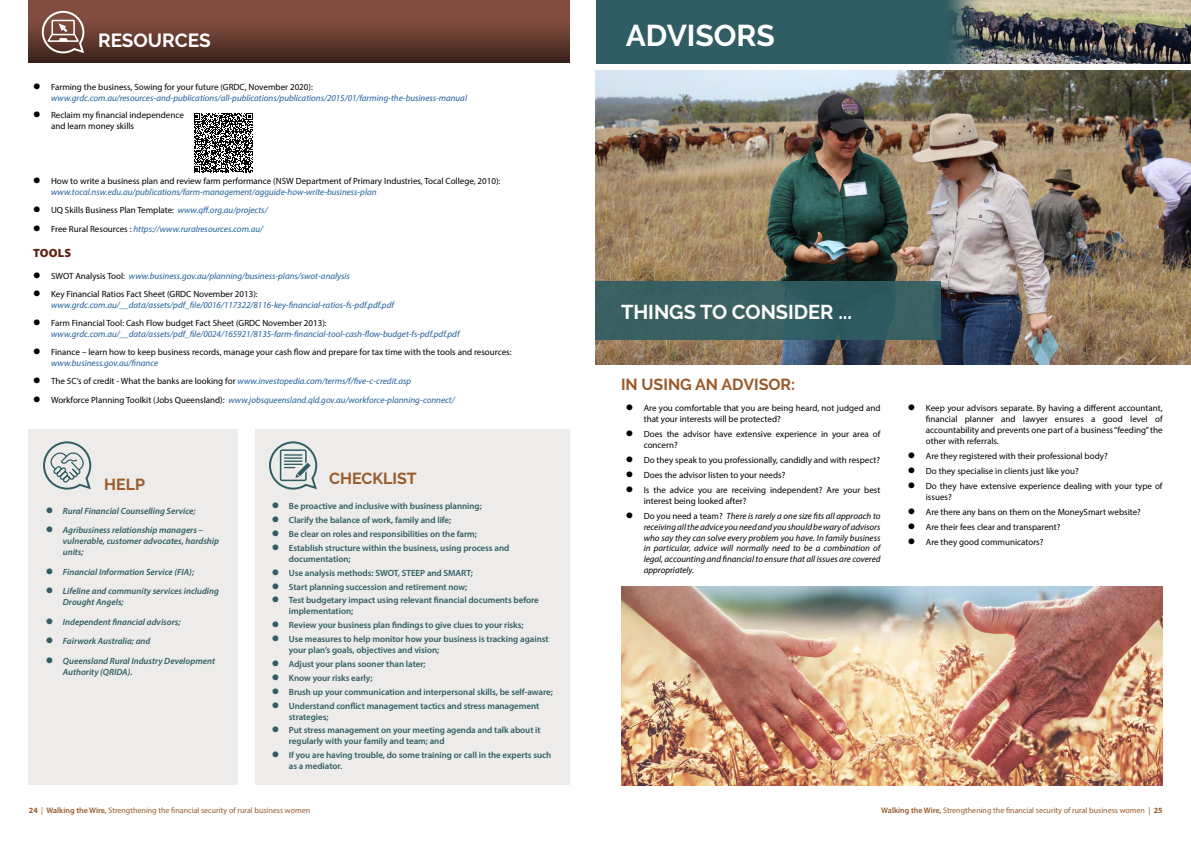
<style>
.page{position:relative;width:1191px;height:842px;background:#fff}
.page>*{position:absolute;margin:0;border:0;box-sizing:border-box;transform-origin:0 0}
.Heading_1{font:700 30px "Raleway";color:#fff}
.Heading_1-2{font:700 20px "Raleway";color:#fff}
.Heading_-_Steps__b{font:700 19px "Raleway";color:#fff}
.Heading_1-3{font:700 16px "Raleway";color:#9a5a2b}
.Heading_-_Steps__b-2{font:700 16px "Raleway";color:#9a5a2b}
.Bullets_2{font:900 12px "Myriad Pro";letter-spacing:.02em;color:#5f2414}
.t1{font:9px/10.8px "Myriad Pro";color:#000}
.t2{font:600 9px/11px "Myriad Pro";letter-spacing:-.005em;color:#2f5d63}
.t3{font:italic 9px/11px "Myriad Pro";color:#215e9e}
.t4{font:italic 600 9px/11px "Myriad Pro";color:#2f5d63}
.t5{font:italic 9px/10.8px "Myriad Pro";color:#000;text-align:justify}
.t6{font:8px "Myriad Pro";color:#9a5a2b}
.s1{font-style:normal;color:#000}
.s2{font-style:italic;color:#215e9e}
.s3{font-style:normal}
.s4{font-weight:700}
.s5{font-weight:600}
</style>
<div class="page">
<img style="left:595px;top:71px;width:596px;height:293px">
<div style="left:595px;top:281px;width:346px;height:58px;background:linear-gradient(to right,#3b6162,#315b61)"></div>
<img style="left:621px;top:587px;width:541px;height:198px">
<div style="left:596px;top:0;width:595px;height:64px;background:#2f5d63"></div>
<img style="left:949px;top:0;width:242px;height:64px">
<div style="left:255px;top:429px;width:315px;height:356px;background:#edecea"></div>
<svg style="left:269px;top:441px;width:49px;height:49px"></svg>
<div style="left:28px;top:429px;width:210px;height:356px;background:#edecea"></div>
<svg style="left:43px;top:441px;width:49px;height:49px"></svg>
<div style="left:28px;top:0;width:542px;height:62px;background:#824d3e"></div>
<div style="left:28px;top:18px;width:542px;height:44px;background:linear-gradient(to bottom,#875041,#3c231c)"></div>
<svg style="left:41px;top:10px;width:45px;height:45px"></svg>
<svg style="left:194px;top:113px;width:59px;height:60px"></svg>
<p class="Heading_-_Steps__b" style="left:98px;top:30px;width:114px">RESOURCES</p>
<p class="t3" style="left:51px;top:82px;width:417px"><span class="s1">Farming the business, Sowing for your future (GRDC, November 2020): </span>www.grdc.com.au/resources-and-publications/all-publications/publications/2015/01/farming-the-business-manual</p>
<p class="t1" style="left:51px;top:109px;width:134px">Reclaim my financial independence and learn money skills</p>
<p class="t1" style="left:51px;top:176px;width:451px">How to write a business plan and review farm performance (NSW Department of Primary Industries, Tocal College, 2010): <span class="s2">www.tocal.nsw.edu.au/publications/farm-management/agguide-how-write-business-plan</span></p>
<p class="t1" style="left:51px;top:205px;width:218px">UQ Skills Business Plan Template: <span class="s2">www.qff.org.au/projects/</span></p>
<p class="t3" style="left:51px;top:223px;width:214px"><span class="s1">Free Rural Resources :</span> https://www.ruralresources.com.au/</p>
<p class="Bullets_2" style="left:33px;top:245px;width:40px">TOOLS</p>
<p class="t3" style="left:51px;top:270px;width:300px"><span class="s1">SWOT Analysis Tool:</span> www.business.gov.au/planning/business-plans/swot-analysis</p>
<p class="t3" style="left:51px;top:288px;width:344px"><span class="s1">Key Financial Ratios Fact Sheet (GRDC November 2013): </span>www.grdc.com.au/__data/assets/pdf_file/0016/117322/8116-key-financial-ratios-fs-pdf.pdf.pdf</p>
<p class="t3" style="left:51px;top:318px;width:410px"><span class="s1">Farm Financial Tool: Cash Flow budget Fact Sheet (GRDC November 2013): </span>www.grdc.com.au/__data/assets/pdf_file/0024/165921/8135-farm-financial-tool-cash-flow-budget-fs-pdf.pdf.pdf</p>
<p class="t1" style="left:51px;top:347px;width:462px">Finance – learn how to keep business records, manage your cash flow and prepare for tax time with the tools and resources: <span class="s2">www.business.gov.au/finance</span></p>
<p class="t3" style="left:51px;top:376px;width:362px"><span class="s1">The 5C’s of credit - What the banks are looking for</span> www.investopedia.com/terms/f/five-c-credit.asp</p>
<p class="t3" style="left:51px;top:394px;width:405px"><span class="s1">Workforce Planning Toolkit (Jobs Queensland):</span> www.jobsqueensland.qld.gov.au/workforce-planning-connect/</p>
<p class="Heading_-_Steps__b-2" style="left:104px;top:475px;width:42px">HELP</p>
<p class="t4" style="left:63px;top:505px;width:134px">Rural Financial Counselling Service;</p>
<p class="t4" style="left:63px;top:524px;width:158px">Agribusiness relationship managers – vulnerable, customer advocates, hardship units;</p>
<p class="t4" style="left:63px;top:566px;width:133px">Financial Information Service (FIA);</p>
<p class="t4" style="left:63px;top:585px;width:158px">Lifeline and community services including<br>Drought Angels;</p>
<p class="t4" style="left:63px;top:616px;width:119px">Independent financial advisors;</p>
<p class="t4" style="left:63px;top:635px;width:89px">Fairwork Australia; and</p>
<p class="t4" style="left:63px;top:655px;width:154px">Queensland Rural Industry Development<br>Authority (QRIDA).</p>
<p class="Heading_-_Steps__b-2" style="left:329px;top:469px;width:89px">CHECKLIST</p>
<p class="t2" style="left:289px;top:501px;width:194px">Be proactive and inclusive with business planning;</p>
<p class="t2" style="left:289px;top:514px;width:164px">Clarify the balance of work, family and life;</p>
<p class="t2" style="left:289px;top:528px;width:190px">Be clear on roles and responsibilities on the farm;</p>
<p class="t2" style="left:289px;top:542px;width:222px">Establish structure within the business, using process and documentation;</p>
<p class="t2" style="left:289px;top:567px;width:186px">Use analysis methods: SWOT, STEEP and SMART;</p>
<p class="t2" style="left:289px;top:581px;width:180px">Start planning succession and retirement now;</p>
<p class="t2" style="left:289px;top:595px;width:251px">Test budgetary impact using relevant financial documents before implementation;</p>
<p class="t2" style="left:289px;top:619px;width:236px">Review your business plan findings to give clues to your risks;</p>
<p class="t2" style="left:289px;top:633px;width:261px">Use measures to help monitor how your business is tracking against your plan’s goals, objectives and vision;</p>
<p class="t2" style="left:289px;top:658px;width:138px">Adjust your plans sooner than later;</p>
<p class="t2" style="left:289px;top:672px;width:85px">Know your risks early;</p>
<p class="t2" style="left:289px;top:686px;width:265px">Brush up your communication and interpersonal skills, be self-aware;</p>
<p class="t2" style="left:289px;top:700px;width:252px">Understand conflict management tactics and stress management strategies;</p>
<p class="t2" style="left:289px;top:725px;width:253px">Put stress management on your meeting agenda and talk about it regularly with your family and team; and</p>
<p class="t2" style="left:289px;top:749px;width:264px">If you are having trouble, do some training or call in the experts such as a mediator.</p>
<p class="Heading_1" style="left:626px;top:18px;width:151px">ADVISORS</p>
<p class="Heading_1-2" style="left:621px;top:301px;width:232px">THINGS TO CONSIDER ...</p>
<p class="Heading_1-3" style="left:621px;top:375px;width:176px">IN USING AN ADVISOR:</p>
<p class="t1" style="left:643px;top:403px;width:238px">Are you comfortable that you are being heard, not judged and that your interests will be protected?</p>
<p class="t1" style="left:643px;top:429px;width:238px">Does the advisor have extensive experience in your area of concern?</p>
<p class="t1" style="left:643px;top:454px;width:238px">Do they speak to you professionally, candidly and with respect?</p>
<p class="t1" style="left:643px;top:470px;width:143px">Does the advisor listen to your needs?</p>
<p class="t1" style="left:643px;top:485px;width:238px">Is the advice you are receiving independent? Are your best interest being looked after?</p>
<p class="t5" style="left:643px;top:510px;width:238px"><span class="s3">Do you need a team?</span> There is rarely a one size fits all approach to receiving all the advice you need and you should be wary of advisors who say they can solve every problem you have. In family business in particular, advice will normally need to be a combination of legal, accounting and financial to ensure that all issues are covered appropriately.</p>
<p class="t1" style="left:926px;top:403px;width:238px;text-align:justify">Keep your advisors separate. By having a different accountant, financial planner and lawyer ensures a good level of accountability and prevents one part of a business “feeding” the other with referrals.</p>
<p class="t1" style="left:926px;top:450px;width:183px">Are they registered with their professional body?</p>
<p class="t1" style="left:926px;top:465px;width:154px">Do they specialise in clients just like you?</p>
<p class="t1" style="left:926px;top:480px;width:238px">Do they have extensive experience dealing with your type of issues?</p>
<p class="t1" style="left:926px;top:506px;width:216px">Are there any bans on them on the MoneySmart website?</p>
<p class="t1" style="left:926px;top:521px;width:136px">Are their fees clear and transparent?</p>
<p class="t1" style="left:926px;top:536px;width:119px">Are they good communicators?</p>
<p class="t6" style="left:29px;top:805px;width:283px"><span class="s4">24</span> | <span class="s5">Walking the Wire,</span> Strengthening the financial security of rural business women</p>
<p class="t6" style="left:881px;top:805px;width:283px"><span class="s5">Walking the Wire,</span> Strengthening the financial security of rural business women | <span class="s4">25</span></p>
</div>
